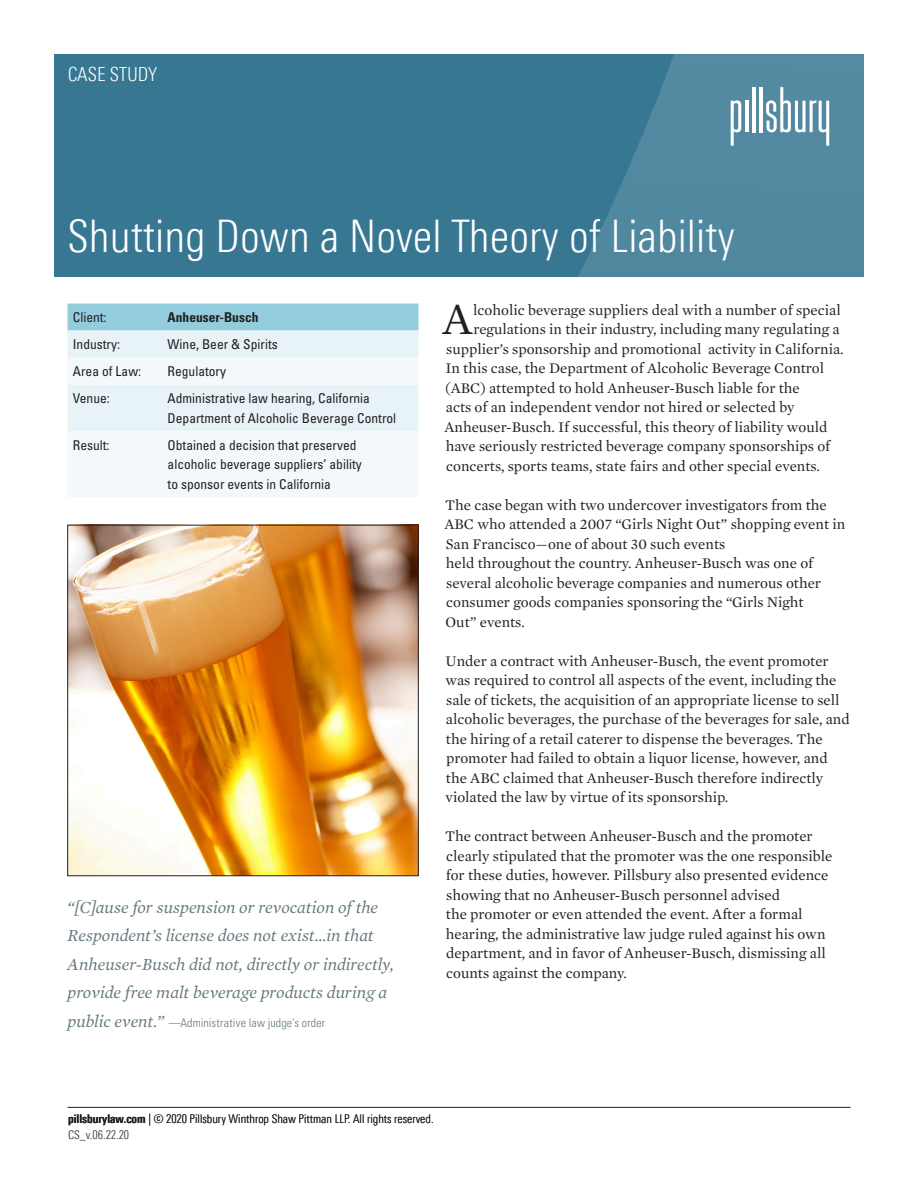
<style>
.page{position:relative;width:918px;height:1188px;background:#fff}
.page>*{position:absolute;margin:0;border:0;box-sizing:border-box;transform-origin:0 0}
.Body_Main_-_1st_Pgph{font:45.6px "Mercury Text G1";color:#231f20}
.First_Page_-_Main_He{font:300 condensed 45px "Univers Next Pro";color:#fff}
.Practice_Industry{font:300 condensed 19.5px "Univers Next Pro";color:#fff}
.t1{font:italic 17.25px/28.5px "Mercury Text G1";letter-spacing:-.005em;color:#64787d}
.Body_-_Main{font:15px/19.5px "Mercury Text G1";color:#231f20}
.Body_Main_-_1st_Pgph-2{font:15px "Mercury Text G1";color:#231f20}
.Table_text{font:condensed 13.5px/19.5px "Univers LT Std";color:#231f20}
.Table_text-2{font:700 condensed 13.5px "Univers LT Std";color:#231f20}
.t2{font:300 condensed 12px/16.5px "Univers Next Pro";color:#231f20}
.t3{font:300 condensed 12px "Univers LT Std";letter-spacing:.015em;color:#64787d}
.s1{font-family:"Mercury Text G1";font-weight:400;font-style:italic;font-stretch:normal;font-size:17.25px}
.s2{font-style:italic}
.s3{font-weight:700}
</style>
<div class="page">
<svg style="left:68px;top:304px;width:350px;height:54px;background:#bee0ea"></svg>
<svg style="left:68px;top:358px;width:350px;height:139px;fill:#f3f9fb"></svg>
<img style="left:70px;top:527px;width:346px;height:347px">
<div style="left:68px;top:525px;width:350px;height:351px;border:1px solid #231f20"></div>
<hr style="left:68px;top:1107px;width:782px;height:1px;background:#231f20">
<svg style="left:54px;top:54px;width:810px;height:222px;background:#3e7b95"></svg>
<hr style="left:759px;top:87px;width:4px;height:45px;background:#fff">
<hr style="left:752px;top:87px;width:3px;height:45px;background:#fff">
<hr style="left:745px;top:101px;width:3px;height:31px;background:#fff">
<svg style="left:731px;top:100px;width:10px;height:46px"></svg>
<svg style="left:766px;top:87px;width:63px;height:59px"></svg>
<p class="Practice_Industry" style="left:68px;top:63px;width:91px">CASE STUDY</p>
<p class="First_Page_-_Main_He" style="left:68px;top:210px;width:669px">Shutting Down a Novel Theory of Liability</p>
<p class="Table_text" style="left:73px;top:307px;width:35px">Client:</p>
<p class="Table_text-2" style="left:168px;top:309px;width:92px">Anheuser-Busch</p>
<p class="Table_text" style="left:73px;top:334px;width:49px">Industry:</p>
<p class="Table_text" style="left:168px;top:334px;width:112px">Wine, Beer &amp; Spirits</p>
<p class="Table_text" style="left:73px;top:361px;width:70px">Area of Law:</p>
<p class="Table_text" style="left:168px;top:361px;width:60px">Regulatory</p>
<p class="Table_text" style="left:73px;top:388px;width:39px">Venue:</p>
<p class="Table_text" style="left:168px;top:388px;width:230px">Administrative law hearing, California<br>Department of Alcoholic Beverage Control</p>
<p class="Table_text" style="left:73px;top:435px;width:38px">Result:</p>
<p class="Table_text" style="left:168px;top:435px;width:196px">Obtained a decision that preserved alcoholic beverage suppliers’ ability to sponsor events in California</p>
<p class="t1" style="left:68px;top:892px;width:328px">“[C]ause for suspension or revocation of the Respondent’s license does not exist…in that Anheuser-Busch did not, directly or indirectly, provide free malt beverage products during a</p>
<p class="t3" style="left:68px;top:1015px;width:259px"><span class="s1">public event.”</span> <span class="s2">—</span>Administrative law judge’s order</p>
<p class="Body_Main_-_1st_Pgph" style="left:442px;top:287px;width:32px">A</p>
<p class="Body_Main_-_1st_Pgph-2" style="left:473px;top:299px;width:369px">lcoholic beverage suppliers deal with a number of special</p>
<p class="Body_Main_-_1st_Pgph-2" style="left:473px;top:319px;width:368px">regulations in their industry, including many regulating a</p>
<p class="Body_Main_-_1st_Pgph-2" style="left:446px;top:338px;width:399px">supplier’s sponsorship and promotional activity in California.</p>
<p class="Body_Main_-_1st_Pgph-2" style="left:445px;top:358px;width:380px">In this case, the Department of Alcoholic Beverage Control</p>
<p class="Body_Main_-_1st_Pgph-2" style="left:445px;top:377px;width:356px">(ABC) attempted to hold Anheuser-Busch liable for the</p>
<p class="Body_Main_-_1st_Pgph-2" style="left:446px;top:397px;width:350px">acts of an independent vendor not hired or selected by</p>
<p class="Body_Main_-_1st_Pgph-2" style="left:444px;top:416px;width:385px">Anheuser-Busch. If successful, this theory of liability would</p>
<p class="Body_Main_-_1st_Pgph-2" style="left:446px;top:436px;width:386px">have seriously restricted beverage company sponsorships of</p>
<p class="Body_Main_-_1st_Pgph-2" style="left:446px;top:455px;width:375px">concerts, sports teams, state fairs and other special events.</p>
<p class="Body_-_Main" style="left:444px;top:494px;width:402px">The case began with two undercover investigators from the ABC who attended a 2007 “Girls Night Out” shopping event in San Francisco—one of about 30 such events<br>held throughout the country. Anheuser-Busch was one of several alcoholic beverage companies and numerous other consumer goods companies sponsoring the “Girls Night<br>Out” events.</p>
<p class="Body_-_Main" style="left:445px;top:650px;width:406px">Under a contract with Anheuser-Busch, the event promoter was required to control all aspects of the event, including the sale of tickets, the acquisition of an appropriate license to sell alcoholic beverages, the purchase of the beverages for sale, and the hiring of a retail caterer to dispense the beverages. The promoter had failed to obtain a liquor license, however, and the ABC claimed that Anheuser-Busch therefore indirectly violated the law by virtue of its sponsorship.</p>
<p class="Body_-_Main" style="left:445px;top:826px;width:389px">The contract between Anheuser-Busch and the promoter clearly stipulated that the promoter was the one responsible for these duties, however. Pillsbury also presented evidence showing that no Anheuser-Busch personnel advised<br>the promoter or even attended the event. After a formal hearing, the administrative law judge ruled against his own department, and in favor of Anheuser-Busch, dismissing all counts against the company.</p>
<p class="t2" style="left:68px;top:1110px;width:367px"><span class="s3">pillsburylaw.com</span> | © 2020 Pillsbury Winthrop Shaw Pittman LLP. All rights reserved.<br>CS_v.06.22.20</p>
</div>
